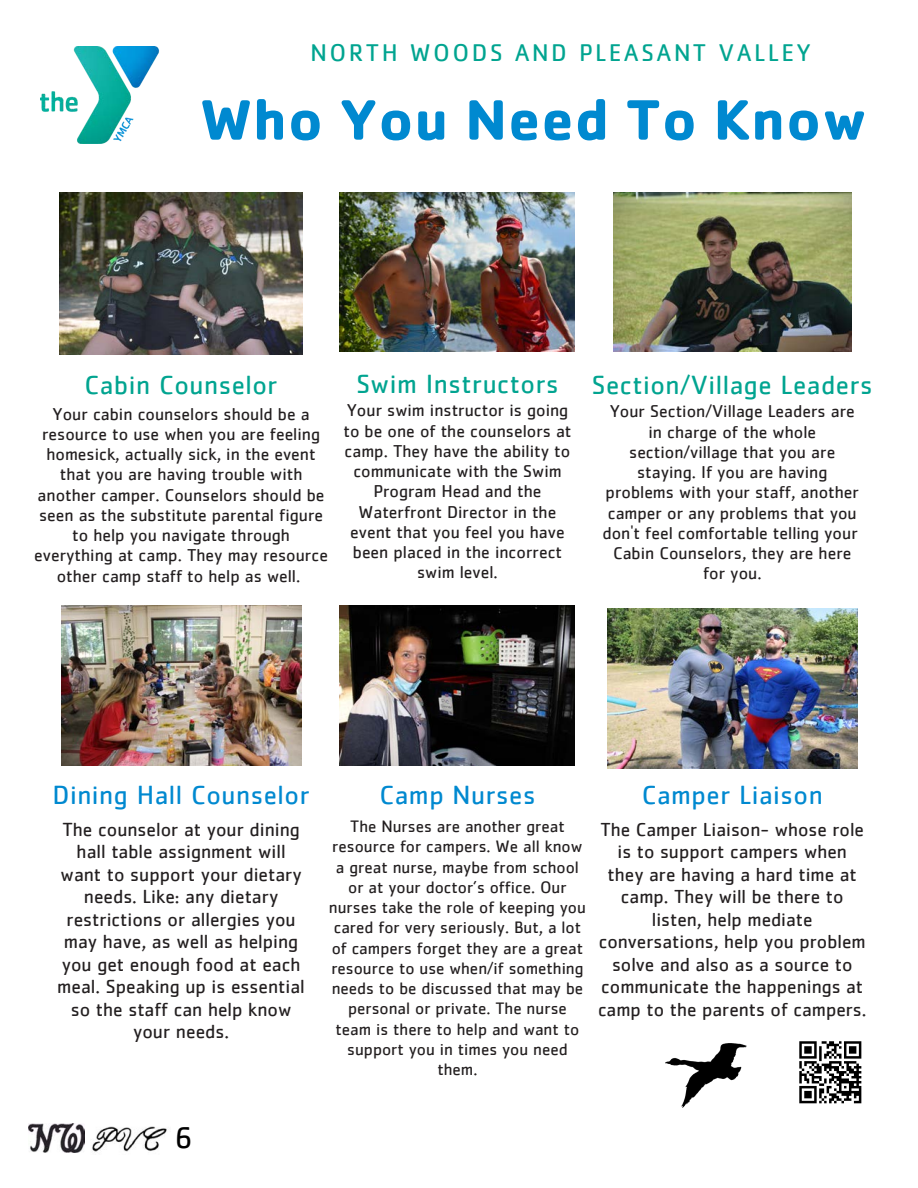
<style>
.page{position:relative;width:918px;height:1188px;background:#fff}
.page>*{position:absolute;margin:0;border:0;box-sizing:border-box;transform-origin:0 0}
.t1{font:700 59.1px "Cachet";letter-spacing:.02em;color:#0089d0}
.t2{font:31.05px "Cachet";color:#000}
.t3{font:27.15px "Cachet";letter-spacing:.02em;color:#01a490}
.t4{font:27.15px "Cachet";letter-spacing:.02em;color:#0089d0}
.t5{font:24.9px "Cachet";letter-spacing:.1em;color:#01a490}
.t6{font:19.65px/22.5px "Cachet";color:#231f20;text-align:center}
.t7{font:19.5px/22.5px "Cachet";color:#231f20;text-align:center}
.t8{font:17.7px/20.2px "Cachet";color:#231f20;text-align:center}
.t9{font:17.1px/20.2px "Cachet";color:#231f20;text-align:center}
</style>
<div class="page">
<img style="left:28px;top:1123px;width:57px;height:30px">
<img style="left:92px;top:1126px;width:75px;height:26px">
<img style="left:340px;top:193px;width:235px;height:158px">
<img style="left:613px;top:193px;width:239px;height:158px">
<img style="left:60px;top:193px;width:243px;height:162px">
<img style="left:608px;top:609px;width:249px;height:159px">
<img style="left:61px;top:606px;width:240px;height:159px">
<img style="left:340px;top:606px;width:235px;height:159px">
<img style="left:41px;top:47px;width:119px;height:97px">
<svg style="left:799px;top:1041px;width:62px;height:62px"></svg>
<img style="left:666px;top:1044px;width:81px;height:64px">
<h3 class="t5" style="left:311px;top:41px;width:502px">NORTH WOODS AND PLEASANT VALLEY</h3>
<p class="t1" style="left:200px;top:81px;width:668px">Who You Need To Know</p>
<h3 class="t3" style="left:356px;top:371px;width:204px">Swim Instructors</h3>
<p class="t8" style="left:343px;top:401px;width:230px">Your swim instructor is going to be one of the counselors at camp. They have the ability to communicate with the Swim<br>Program Head and the<br>Waterfront Director in the event that you feel you have been placed in the incorrect swim level.</p>
<h3 class="t3" style="left:85px;top:373px;width:194px">Cabin Counselor</h3>
<h3 class="t3" style="left:592px;top:373px;width:282px">Section/Village Leaders</h3>
<p class="t8" style="left:34px;top:405px;width:295px">Your cabin counselors should be a resource to use when you are feeling homesick, actually sick, in the event that you are having trouble with another camper. Counselors should be seen as the substitute parental figure to help you navigate through everything at camp. They may resource other camp staff to help as well.</p>
<p class="t8" style="left:602px;top:402px;width:258px">Your Section/Village Leaders are in charge of the whole section/village that you are staying. If you are having problems with your staff, another camper or any problems that you don't feel comfortable telling your<br>Cabin Counselors, they are here for you.</p>
<h3 class="t4" style="left:52px;top:783px;width:259px">Dining Hall Counselor</h3>
<h3 class="t4" style="left:379px;top:783px;width:158px">Camp Nurses</h3>
<h3 class="t4" style="left:642px;top:783px;width:183px">Camper Liaison</h3>
<p class="t9" style="left:329px;top:817px;width:259px">The Nurses are another great resource for campers. We all know a great nurse, maybe from school or at your doctor’s office. Our nurses take the role of keeping you cared for very seriously. But, a lot of campers forget they are a great resource to use when/if something needs to be discussed that may be personal or private. The nurse team is there to help and want to support you in times you need them.</p>
<p class="t6" style="left:57px;top:819px;width:249px">The counselor at your dining hall table assignment will want to support your dietary needs. Like: any dietary restrictions or allergies you may have, as well as helping you get enough food at each meal. Speaking up is essential so the staff can help know your needs.</p>
<p class="t7" style="left:598px;top:819px;width:270px">The Camper Liaison- whose role is to support campers when they are having a hard time at camp. They will be there to listen, help mediate conversations, help you problem solve and also as a source to communicate the happenings at camp to the parents of campers.</p>
<p class="t2" style="left:175px;top:1124px;width:20px">6</p>
</div>
